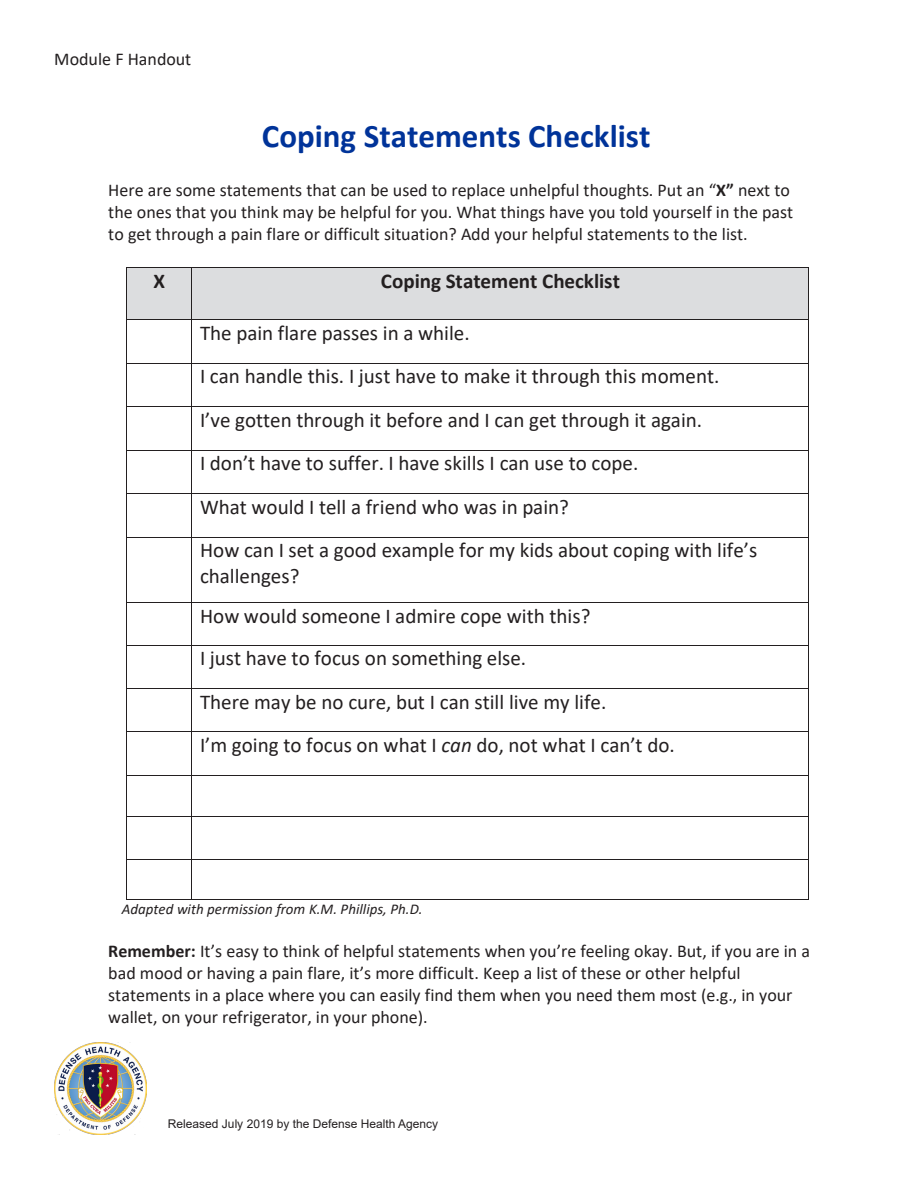
<style>
.page{position:relative;width:918px;height:1188px;background:#fff}
.page>*{position:absolute;margin:0;border:0;box-sizing:border-box;transform-origin:0 0}
.t1{font:700 33px "Calibri";color:#039}
.t2{font:21px/25.8px "Calibri";color:#231f20}
.t3{font:700 21px "Calibri";color:#231f20}
.t4{font:18px/21.9px "Calibri";color:#231f20}
.t5{font:italic 15px "Calibri";color:#231f20}
.t6{font:12px "Arial";color:#231f20}
.s1{font-weight:700}
.s2{font-style:italic}
</style>
<div class="page">
<div style="left:127px;top:268px;width:65px;height:51px;background:#dcdddf"></div>
<div style="left:192px;top:268px;width:617px;height:51px;background:#dcdddf"></div>
<hr style="left:127px;top:267px;width:65px;height:1px;background:#231f20">
<hr style="left:192px;top:267px;width:617px;height:1px;background:#231f20">
<hr style="left:126px;top:268px;width:1px;height:51px;background:#231f20">
<hr style="left:192px;top:268px;width:1px;height:51px;background:#231f20">
<hr style="left:809px;top:268px;width:1px;height:51px;background:#231f20">
<hr style="left:127px;top:319px;width:65px;height:1px;background:#231f20">
<hr style="left:192px;top:319px;width:617px;height:1px;background:#231f20">
<hr style="left:126px;top:320px;width:1px;height:43px;background:#231f20">
<hr style="left:192px;top:320px;width:1px;height:43px;background:#231f20">
<hr style="left:809px;top:320px;width:1px;height:43px;background:#231f20">
<hr style="left:127px;top:363px;width:65px;height:1px;background:#231f20">
<hr style="left:192px;top:363px;width:617px;height:1px;background:#231f20">
<hr style="left:126px;top:364px;width:1px;height:42px;background:#231f20">
<hr style="left:192px;top:364px;width:1px;height:42px;background:#231f20">
<hr style="left:809px;top:364px;width:1px;height:42px;background:#231f20">
<hr style="left:127px;top:406px;width:65px;height:1px;background:#231f20">
<hr style="left:192px;top:406px;width:617px;height:1px;background:#231f20">
<hr style="left:126px;top:407px;width:1px;height:43px;background:#231f20">
<hr style="left:192px;top:407px;width:1px;height:43px;background:#231f20">
<hr style="left:809px;top:407px;width:1px;height:43px;background:#231f20">
<hr style="left:127px;top:450px;width:65px;height:1px;background:#231f20">
<hr style="left:192px;top:450px;width:617px;height:1px;background:#231f20">
<hr style="left:126px;top:450px;width:1px;height:43px;background:#231f20">
<hr style="left:192px;top:450px;width:1px;height:43px;background:#231f20">
<hr style="left:809px;top:450px;width:1px;height:43px;background:#231f20">
<hr style="left:127px;top:493px;width:65px;height:1px;background:#231f20">
<hr style="left:192px;top:493px;width:617px;height:1px;background:#231f20">
<hr style="left:126px;top:494px;width:1px;height:43px;background:#231f20">
<hr style="left:192px;top:494px;width:1px;height:43px;background:#231f20">
<hr style="left:809px;top:494px;width:1px;height:43px;background:#231f20">
<hr style="left:127px;top:537px;width:65px;height:1px;background:#231f20">
<hr style="left:192px;top:537px;width:617px;height:1px;background:#231f20">
<hr style="left:126px;top:537px;width:1px;height:65px;background:#231f20">
<hr style="left:192px;top:537px;width:1px;height:65px;background:#231f20">
<hr style="left:809px;top:537px;width:1px;height:65px;background:#231f20">
<hr style="left:127px;top:602px;width:65px;height:1px;background:#231f20">
<hr style="left:192px;top:602px;width:617px;height:1px;background:#231f20">
<hr style="left:126px;top:603px;width:1px;height:42px;background:#231f20">
<hr style="left:192px;top:603px;width:1px;height:42px;background:#231f20">
<hr style="left:809px;top:603px;width:1px;height:42px;background:#231f20">
<hr style="left:127px;top:645px;width:65px;height:1px;background:#231f20">
<hr style="left:192px;top:645px;width:617px;height:1px;background:#231f20">
<hr style="left:126px;top:645px;width:1px;height:43px;background:#231f20">
<hr style="left:192px;top:645px;width:1px;height:43px;background:#231f20">
<hr style="left:809px;top:645px;width:1px;height:43px;background:#231f20">
<hr style="left:127px;top:688px;width:65px;height:1px;background:#231f20">
<hr style="left:192px;top:688px;width:617px;height:1px;background:#231f20">
<hr style="left:126px;top:689px;width:1px;height:43px;background:#231f20">
<hr style="left:192px;top:689px;width:1px;height:43px;background:#231f20">
<hr style="left:809px;top:689px;width:1px;height:43px;background:#231f20">
<hr style="left:127px;top:732px;width:65px;height:1px;background:#231f20">
<hr style="left:192px;top:732px;width:617px;height:1px;background:#231f20">
<hr style="left:126px;top:732px;width:1px;height:43px;background:#231f20">
<hr style="left:192px;top:732px;width:1px;height:43px;background:#231f20">
<hr style="left:809px;top:732px;width:1px;height:43px;background:#231f20">
<hr style="left:127px;top:775px;width:65px;height:1px;background:#231f20">
<hr style="left:192px;top:775px;width:617px;height:1px;background:#231f20">
<hr style="left:126px;top:776px;width:1px;height:40px;background:#231f20">
<hr style="left:192px;top:776px;width:1px;height:40px;background:#231f20">
<hr style="left:809px;top:776px;width:1px;height:40px;background:#231f20">
<hr style="left:127px;top:816px;width:65px;height:1px;background:#231f20">
<hr style="left:192px;top:816px;width:617px;height:1px;background:#231f20">
<hr style="left:126px;top:817px;width:1px;height:42px;background:#231f20">
<hr style="left:192px;top:817px;width:1px;height:42px;background:#231f20">
<hr style="left:809px;top:817px;width:1px;height:42px;background:#231f20">
<hr style="left:127px;top:859px;width:65px;height:1px;background:#231f20">
<hr style="left:192px;top:859px;width:617px;height:1px;background:#231f20">
<hr style="left:126px;top:860px;width:1px;height:39px;background:#231f20">
<hr style="left:127px;top:899px;width:65px;height:1px;background:#231f20">
<hr style="left:192px;top:860px;width:1px;height:39px;background:#231f20">
<hr style="left:192px;top:899px;width:617px;height:1px;background:#231f20">
<hr style="left:809px;top:860px;width:1px;height:39px;background:#231f20">
<img style="left:55px;top:1042px;width:91px;height:92px">
<p class="t4" style="left:54px;top:47px;width:139px">Module F Handout</p>
<h3 class="t1" style="left:262px;top:113px;width:390px">Coping Statements Checklist</h3>
<p class="t4" style="left:108px;top:179px;width:686px">Here are some statements that can be used to replace unhelpful thoughts. Put an “<span class="s1">X”</span> next to the ones that you think may be helpful for you. What things have you told yourself in the past to get through a pain flare or difficult situation? Add your helpful statements to the list.</p>
<p class="t3" style="left:154px;top:266px;width:13px">X</p>
<p class="t3" style="left:381px;top:266px;width:241px">Coping Statement Checklist</p>
<p class="t2" style="left:200px;top:320px;width:271px">The pain flare passes in a while.</p>
<p class="t2" style="left:200px;top:363px;width:521px">I can handle this. I just have to make it through this moment.</p>
<p class="t2" style="left:200px;top:406px;width:504px">I’ve gotten through it before and I can get through it again.</p>
<p class="t2" style="left:200px;top:450px;width:440px">I don’t have to suffer. I have skills I can use to cope.</p>
<p class="t2" style="left:200px;top:494px;width:370px">What would I tell a friend who was in pain?</p>
<p class="t2" style="left:200px;top:537px;width:559px">How can I set a good example for my kids about coping with life’s challenges?</p>
<p class="t2" style="left:200px;top:602px;width:392px">How would someone I admire cope with this?</p>
<p class="t2" style="left:200px;top:645px;width:328px">I just have to focus on something else.</p>
<p class="t2" style="left:200px;top:689px;width:408px">There may be no cure, but I can still live my life.</p>
<p class="t2" style="left:200px;top:732px;width:476px">I’m going to focus on what I <span class="s2">can</span> do, not what I can’t do.</p>
<p class="t5" style="left:122px;top:898px;width:302px">Adapted with permission from K.M. Phillips, Ph.D.</p>
<p class="t4" style="left:108px;top:939px;width:703px"><span class="s1">Remember:</span> It’s easy to think of helpful statements when you’re feeling okay. But, if you are in a bad mood or having a pain flare, it’s more difficult. Keep a list of these or other helpful statements in a place where you can easily find them when you need them most (e.g., in your wallet, on your refrigerator, in your phone).</p>
<p class="t6" style="left:168px;top:1116px;width:272px">Released July 2019 by the Defense Health Agency</p>
</div>
